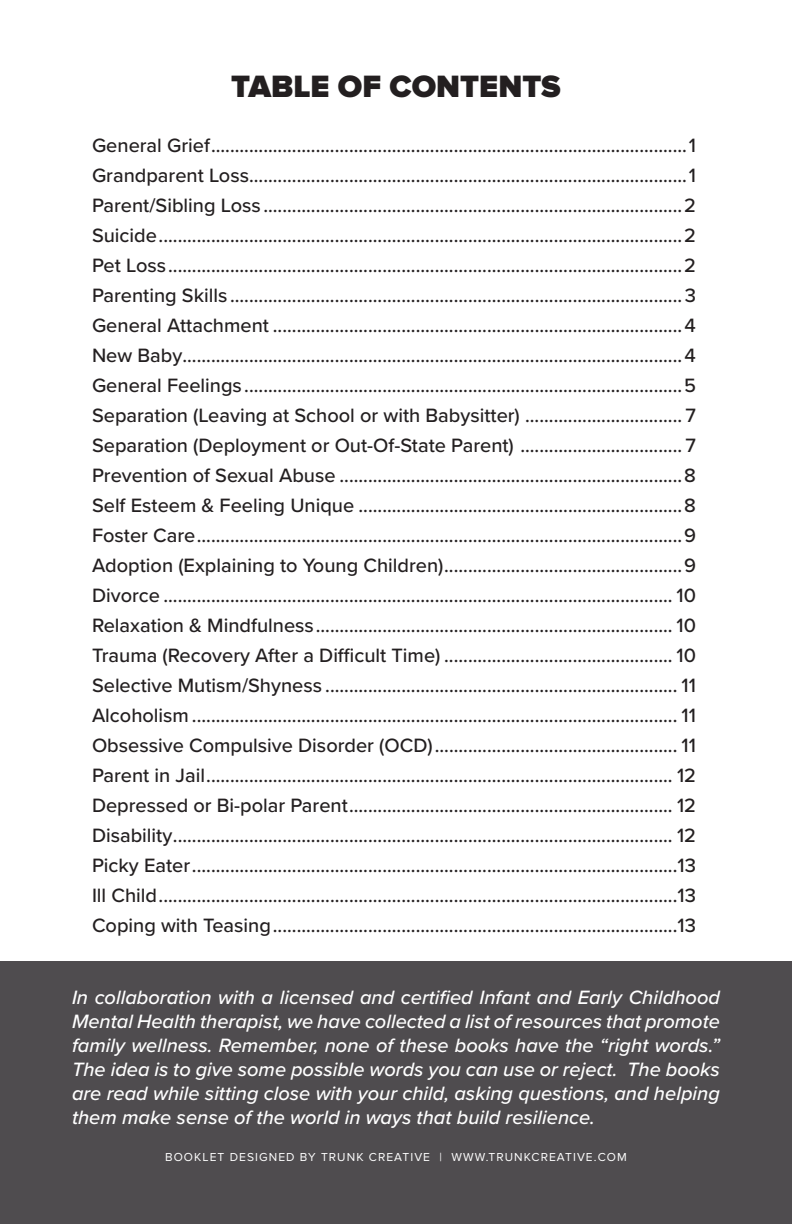
<style>
.page{position:relative;width:792px;height:1224px;background:#fff}
.page>*{position:absolute;margin:0;border:0;box-sizing:border-box;transform-origin:0 0}
.t1{font:900 32px "Proxima Nova";color:#231f20}
.t2{font:500 20px/30px "Proxima Nova";color:#231f20;text-align:justify}
.t3{font:italic 500 20px/24px "Proxima Nova";color:#fff;text-align:justify}
.t4{font:12px "Proxima Nova";letter-spacing:.09em;color:#fff}
</style>
<div class="page">
<div style="left:0;top:962px;width:792px;height:262px;background:#4f4c4f"></div>
<h1 class="t1" style="left:231px;top:68px;width:331px">TABLE OF CONTENTS</h1>
<p class="t2" style="left:92px;top:129px;width:606px">General Grief....................................................................................................1<br>Grandparent Loss............................................................................................1<br>Parent/Sibling Loss ........................................................................................2<br>Suicide..............................................................................................................2<br>Pet Loss............................................................................................................2<br>Parenting Skills ...............................................................................................3<br>General Attachment ......................................................................................4<br>New Baby.........................................................................................................4<br>General Feelings............................................................................................5<br>Separation (Leaving at School or with Babysitter) ................................. 7<br>Separation (Deployment or Out-Of-State Parent) .................................. 7<br>Prevention of Sexual Abuse ........................................................................8<br>Self Esteem &amp; Feeling Unique ....................................................................8<br>Foster Care......................................................................................................9<br>Adoption (Explaining to Young Children)..................................................9<br>Divorce ........................................................................................................... 10<br>Relaxation &amp; Mindfulness........................................................................... 10<br>Trauma (Recovery After a Difficult Time) ................................................ 10<br>Selective Mutism/Shyness .......................................................................... 11<br>Alcoholism ...................................................................................................... 11<br>Obsessive Compulsive Disorder (OCD)................................................... 11<br>Parent in Jail.................................................................................................. 12<br>Depressed or Bi-polar Parent.................................................................... 12<br>Disability......................................................................................................... 12<br>Picky Eater......................................................................................................13<br>Ill Child.............................................................................................................13<br>Coping with Teasing.....................................................................................13</p>
<p class="t3" style="left:72px;top:984px;width:650px">In collaboration with a licensed and certified Infant and Early Childhood Mental Health therapist, we have collected a list of resources that promote family wellness. Remember, none of these books have the “right words.” The idea is to give some possible words you can use or reject. The books are read while sitting close with your child, asking questions, and helping them make sense of the world in ways that build resilience.</p>
<p class="t4" style="left:165px;top:1151px;width:463px">BOOKLET DESIGNED BY TRUNK CREATIVE | WWW.TRUNKCREATIVE.COM</p>
</div>
